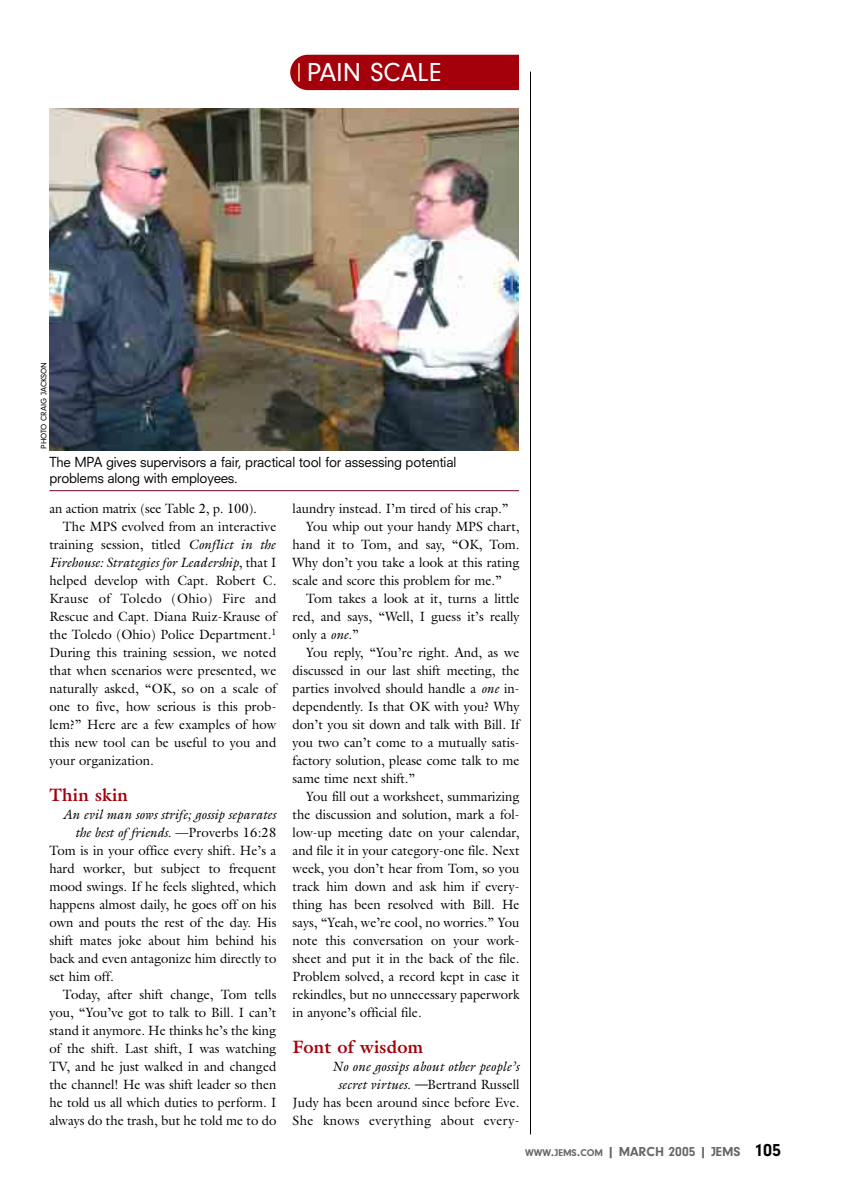
<style>
.page{position:relative;width:864px;height:1202px;background:#fff}
.page>*{position:absolute;margin:0;border:0;box-sizing:border-box;transform-origin:0 0}
.t1{font:27px "Neuzeit Gro T";color:#fff}
.t2{font:700 18px "Galliard";letter-spacing:.01em;color:#a3000c}
.t3{font:13.5px "Galliard";color:#000}
.t4{font:13.5px/18px "Galliard";letter-spacing:.02em;color:#000;text-align:right}
.t5{font:italic 13.5px "Galliard";color:#000}
.t6{font:13.5px/16.5px "Neuzeit S";letter-spacing:-.015em;color:#000}
.t7{font:700 13.5px "Neuzeit Gro T";color:#666}
.t8{font:13.5px "Galliard";letter-spacing:.03em;color:#000}
.t9{font:8.25px "Neuzeit Gro T";color:#000}
.s1{font-style:italic}
.s2{font-style:normal}
.s3{font-size:10.2px}
.s4{font-size:18px;color:#000}
</style>
<div class="page">
<div style="left:290px;top:55px;width:363px;height:35px;background:#a3000c;border-radius:18px"></div>
<svg style="left:298px;top:63px;width:2px;height:19px"></svg>
<div style="left:520px;top:22px;width:170px;height:86px;background:#fff"></div>
<hr style="left:530px;top:72px;width:1px;height:1062px;background:#000">
<img style="left:49px;top:108px;width:469px;height:343px">
<hr style="left:49px;top:490px;width:470px;height:1px;background:#6f012b">
<p class="t9" style="left:41px;top:448px;width:88px;rotate:-90deg">PHOTO CRAIG JACKSON</p>
<h1 class="t1" style="left:307px;top:63px;width:136px">PAIN SCALE</h1>
<p class="t6" style="left:49px;top:455px;width:408px">The MPA gives supervisors a fair, practical tool for assessing potential problems along with employees.</p>
<p class="t3" style="left:49px;top:503px;width:209px">an action matrix (see Table 2, p. 100).</p>
<p class="t3" style="left:63px;top:521px;width:215px">The MPS evolved from an interactive</p>
<p class="t3" style="left:49px;top:539px;width:228px">training session, titled <span class="s1">Conflict in the</span></p>
<p class="t5" style="left:49px;top:557px;width:228px">Firehouse: Strategies for Leadership<span class="s2">, that I</span></p>
<p class="t3" style="left:49px;top:575px;width:228px">helped develop with Capt. Robert C.</p>
<p class="t8" style="left:49px;top:593px;width:228px">Krause of Toledo (Ohio) Fire and</p>
<p class="t3" style="left:49px;top:611px;width:228px">Rescue and Capt. Diana Ruiz-Krause of</p>
<p class="t3" style="left:49px;top:629px;width:228px">the Toledo (Ohio) Police Department.<sup>1</sup></p>
<p class="t3" style="left:49px;top:647px;width:228px">During this training session, we noted</p>
<p class="t3" style="left:49px;top:665px;width:228px">that when scenarios were presented, we</p>
<p class="t3" style="left:49px;top:683px;width:228px">naturally asked, “OK, so on a scale of</p>
<p class="t3" style="left:49px;top:701px;width:228px">one to five, how serious is this prob-</p>
<p class="t3" style="left:49px;top:719px;width:228px">lem?” Here are a few examples of how</p>
<p class="t3" style="left:49px;top:737px;width:228px">this new tool can be useful to you and</p>
<p class="t3" style="left:49px;top:755px;width:106px">your organization.</p>
<h2 class="t2" style="left:49px;top:788px;width:80px">Thin skin</h2>
<p class="t5" style="left:62px;top:809px;width:215px">An evil man sows strife; gossip separates</p>
<p class="t5" style="left:75px;top:827px;width:203px">the best of friends. <span class="s2">—Proverbs 16:28</span></p>
<p class="t3" style="left:49px;top:845px;width:228px">Tom is in your office every shift. He’s a</p>
<p class="t3" style="left:49px;top:863px;width:228px">hard worker, but subject to frequent</p>
<p class="t3" style="left:49px;top:881px;width:228px">mood swings. If he feels slighted, which</p>
<p class="t3" style="left:49px;top:899px;width:228px">happens almost daily, he goes off on his</p>
<p class="t3" style="left:49px;top:917px;width:228px">own and pouts the rest of the day. His</p>
<p class="t3" style="left:49px;top:935px;width:228px">shift mates joke about him behind his</p>
<p class="t3" style="left:49px;top:953px;width:228px">back and even antagonize him directly to</p>
<p class="t3" style="left:49px;top:971px;width:66px">set him off.</p>
<p class="t3" style="left:63px;top:989px;width:215px">Today, after shift change, Tom tells</p>
<p class="t3" style="left:49px;top:1007px;width:228px">you, “You’ve got to talk to Bill. I can’t</p>
<p class="t3" style="left:49px;top:1025px;width:228px">stand it anymore. He thinks he’s the king</p>
<p class="t3" style="left:49px;top:1043px;width:228px">of the shift. Last shift, I was watching</p>
<p class="t3" style="left:49px;top:1061px;width:228px">TV, and he just walked in and changed</p>
<p class="t3" style="left:49px;top:1079px;width:228px">the channel! He was shift leader so then</p>
<p class="t3" style="left:49px;top:1097px;width:228px">he told us all which duties to perform. I</p>
<p class="t3" style="left:49px;top:1115px;width:228px">always do the trash, but he told me to do</p>
<p class="t3" style="left:293px;top:503px;width:218px">laundry instead. I’m tired of his crap.”</p>
<p class="t3" style="left:306px;top:521px;width:215px">You whip out your handy MPS chart,</p>
<p class="t3" style="left:293px;top:539px;width:228px">hand it to Tom, and say, “OK, Tom.</p>
<p class="t3" style="left:293px;top:557px;width:228px">Why don’t you take a look at this rating</p>
<p class="t3" style="left:293px;top:575px;width:211px">scale and score this problem for me.”</p>
<p class="t3" style="left:306px;top:593px;width:215px">Tom takes a look at it, turns a little</p>
<p class="t3" style="left:293px;top:611px;width:228px">red, and says, “Well, I guess it’s really</p>
<p class="t3" style="left:293px;top:629px;width:68px">only a <span class="s1">one</span>.”</p>
<p class="t3" style="left:306px;top:647px;width:215px">You reply, “You’re right. And, as we</p>
<p class="t3" style="left:293px;top:665px;width:228px">discussed in our last shift meeting, the</p>
<p class="t3" style="left:293px;top:683px;width:228px">parties involved should handle a <span class="s1">one</span> in-</p>
<p class="t3" style="left:293px;top:701px;width:228px">dependently. Is that OK with you? Why</p>
<p class="t3" style="left:293px;top:719px;width:228px">don’t you sit down and talk with Bill. If</p>
<p class="t3" style="left:293px;top:737px;width:228px">you two can’t come to a mutually satis-</p>
<p class="t3" style="left:293px;top:755px;width:228px">factory solution, please come talk to me</p>
<p class="t3" style="left:293px;top:773px;width:124px">same time next shift.”</p>
<p class="t3" style="left:306px;top:791px;width:215px">You fill out a worksheet, summarizing</p>
<p class="t3" style="left:293px;top:809px;width:228px">the discussion and solution, mark a fol-</p>
<p class="t3" style="left:293px;top:827px;width:228px">low-up meeting date on your calendar,</p>
<p class="t3" style="left:293px;top:845px;width:228px">and file it in your category-one file. Next</p>
<p class="t3" style="left:293px;top:863px;width:228px">week, you don’t hear from Tom, so you</p>
<p class="t3" style="left:293px;top:881px;width:228px">track him down and ask him if every-</p>
<p class="t3" style="left:293px;top:899px;width:228px">thing has been resolved with Bill. He</p>
<p class="t3" style="left:293px;top:917px;width:228px">says, “Yeah, we’re cool, no worries.” You</p>
<p class="t3" style="left:293px;top:935px;width:228px">note this conversation on your work-</p>
<p class="t3" style="left:293px;top:953px;width:228px">sheet and put it in the back of the file.</p>
<p class="t3" style="left:293px;top:971px;width:228px">Problem solved, a record kept in case it</p>
<p class="t3" style="left:293px;top:989px;width:228px">rekindles, but no unnecessary paperwork</p>
<p class="t3" style="left:293px;top:1007px;width:131px">in anyone’s official file.</p>
<h2 class="t2" style="left:293px;top:1040px;width:132px">Font of wisdom</h2>
<p class="t4" style="left:293px;top:1059px;width:228px"><span class="s1">No one gossips about other people’s<br>secret virtues. —</span>Bertrand Russell<br>Judy has been around since before Eve.<br>She knows everything about every-</p>
<p class="t7" style="left:525px;top:1147px;width:257px"><span class="s3">WWW</span>.<span class="s3">JEMS</span>.<span class="s3">COM</span> | MARCH 2005 | JEMS <span class="s4">105</span></p>
</div>
